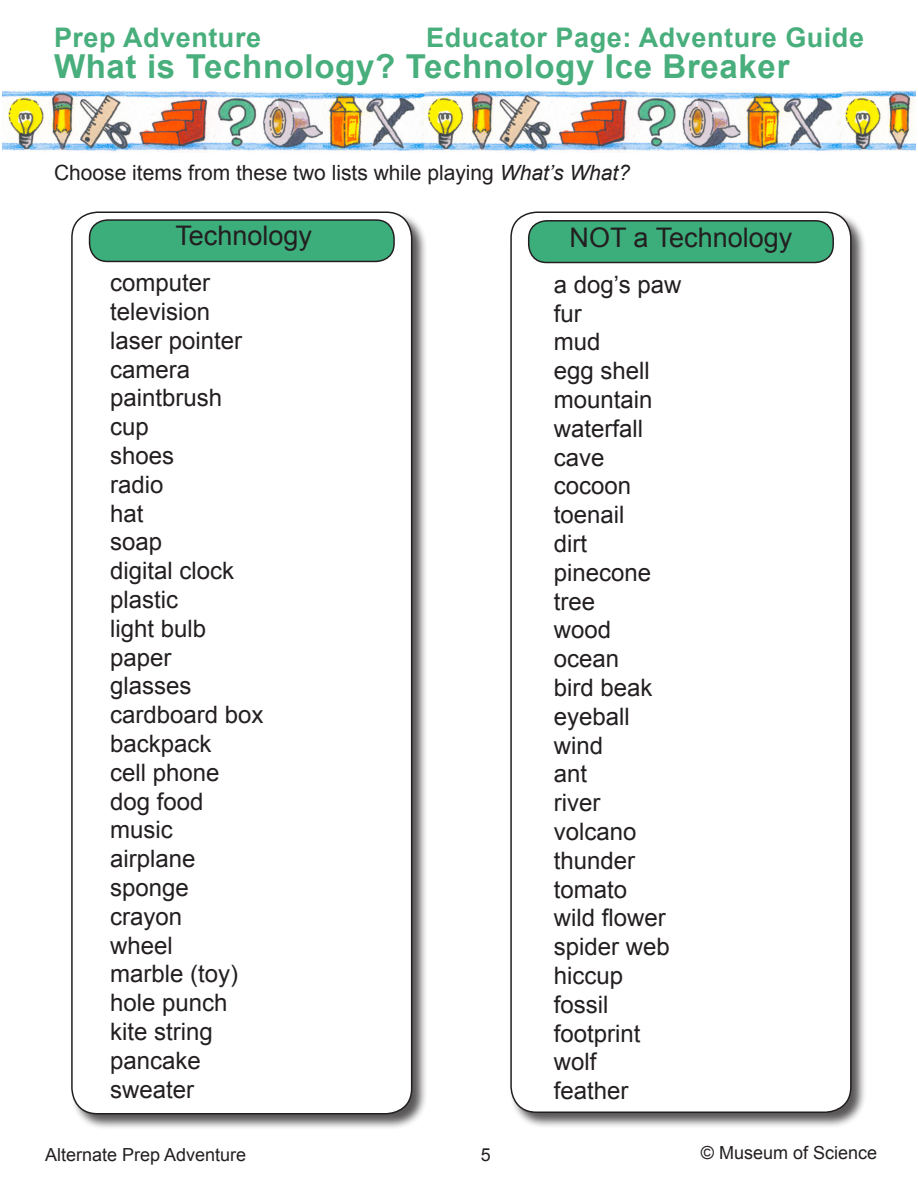
<style>
.page{position:relative;width:918px;height:1188px;background:#fff}
.page>*{position:absolute;margin:0;border:0;box-sizing:border-box;transform-origin:0 0}
.t1{font:700 33px "Arial";letter-spacing:.02em;color:#48ae7c}
.t2{font:700 27px "Arial";letter-spacing:.02em;color:#48ae7c}
.t3{font:27px "Arial";color:#231f20}
.t4{font:24px "Arial";color:#231f20}
.t5{font:21px "Arial";color:#231f20}
.t6{font:18px "Arial";color:#231f20}
.s1{font-style:italic}
</style>
<div class="page">
<div style="left:510px;top:211px;width:357px;height:918px;background:#231f20;opacity:.75"></div>
<div style="left:511px;top:212px;width:340px;height:900px;background:#fff;border-radius:26px"></div>
<div style="left:510px;top:212px;width:342px;height:901px;border:2px solid #231f20;border-radius:26px"></div>
<div style="left:70px;top:211px;width:358px;height:919px;background:#231f20;opacity:.75"></div>
<div style="left:72px;top:212px;width:340px;height:902px;background:#fff;border-radius:26px"></div>
<div style="left:71px;top:212px;width:341px;height:902px;border:2px solid #231f20;border-radius:26px"></div>
<div style="left:90px;top:220px;width:304px;height:41px;background:#3cae7c;border-radius:18px"></div>
<div style="left:89px;top:219px;width:306px;height:43px;border:2px solid #231f20;border-radius:18px"></div>
<div style="left:529px;top:221px;width:304px;height:42px;background:#3cae7c;border-radius:18px"></div>
<div style="left:528px;top:220px;width:306px;height:43px;border:2px solid #231f20;border-radius:18px"></div>
<img style="left:2px;top:90px;width:914px;height:62px">
<p class="t2" style="left:54px;top:19px;width:209px">Prep Adventure</p>
<p class="t2" style="left:426px;top:19px;width:439px">Educator Page: Adventure Guide</p>
<p class="t1" style="left:54px;top:44px;width:737px">What is Technology? Technology Ice Breaker</p>
<p class="t5" style="left:54px;top:159px;width:578px">Choose items from these two lists while playing <span class="s1">What’s What?</span></p>
<p class="t3" style="left:175px;top:218px;width:138px">Technology</p>
<p class="t3" style="left:570px;top:220px;width:224px">NOT a Technology</p>
<p class="t4" style="left:110px;top:267px;width:102px">computer</p>
<p class="t4" style="left:110px;top:296px;width:102px">television</p>
<p class="t4" style="left:110px;top:325px;width:134px">laser pointer</p>
<p class="t4" style="left:110px;top:353px;width:82px">camera</p>
<p class="t4" style="left:110px;top:382px;width:114px">paintbrush</p>
<p class="t4" style="left:110px;top:411px;width:40px">cup</p>
<p class="t4" style="left:110px;top:440px;width:66px">shoes</p>
<p class="t4" style="left:110px;top:469px;width:55px">radio</p>
<p class="t4" style="left:110px;top:497px;width:35px">hat</p>
<p class="t4" style="left:110px;top:526px;width:54px">soap</p>
<p class="t4" style="left:110px;top:555px;width:126px">digital clock</p>
<p class="t4" style="left:110px;top:584px;width:70px">plastic</p>
<p class="t4" style="left:110px;top:613px;width:98px">light bulb</p>
<p class="t4" style="left:110px;top:641px;width:63px">paper</p>
<p class="t4" style="left:110px;top:670px;width:83px">glasses</p>
<p class="t4" style="left:110px;top:699px;width:155px">cardboard box</p>
<p class="t4" style="left:110px;top:728px;width:103px">backpack</p>
<p class="t4" style="left:110px;top:757px;width:111px">cell phone</p>
<p class="t4" style="left:110px;top:785px;width:95px">dog food</p>
<p class="t4" style="left:110px;top:814px;width:64px">music</p>
<p class="t4" style="left:110px;top:843px;width:87px">airplane</p>
<p class="t4" style="left:110px;top:872px;width:80px">sponge</p>
<p class="t4" style="left:110px;top:901px;width:74px">crayon</p>
<p class="t4" style="left:110px;top:929px;width:64px">wheel</p>
<p class="t4" style="left:110px;top:958px;width:130px">marble (toy)</p>
<p class="t4" style="left:110px;top:987px;width:119px">hole punch</p>
<p class="t4" style="left:110px;top:1016px;width:104px">kite string</p>
<p class="t4" style="left:110px;top:1045px;width:92px">pancake</p>
<p class="t4" style="left:110px;top:1073px;width:86px">sweater</p>
<p class="t4" style="left:554px;top:269px;width:129px">a dog’s paw</p>
<p class="t4" style="left:554px;top:297px;width:30px">fur</p>
<p class="t4" style="left:554px;top:326px;width:48px">mud</p>
<p class="t4" style="left:554px;top:355px;width:98px">egg shell</p>
<p class="t4" style="left:554px;top:384px;width:100px">mountain</p>
<p class="t4" style="left:554px;top:413px;width:91px">waterfall</p>
<p class="t4" style="left:554px;top:441px;width:52px">cave</p>
<p class="t4" style="left:554px;top:470px;width:79px">cocoon</p>
<p class="t4" style="left:554px;top:499px;width:72px">toenail</p>
<p class="t4" style="left:554px;top:528px;width:35px">dirt</p>
<p class="t4" style="left:554px;top:557px;width:99px">pinecone</p>
<p class="t4" style="left:554px;top:585px;width:43px">tree</p>
<p class="t4" style="left:554px;top:614px;width:59px">wood</p>
<p class="t4" style="left:554px;top:643px;width:67px">ocean</p>
<p class="t4" style="left:554px;top:672px;width:100px">bird beak</p>
<p class="t4" style="left:554px;top:701px;width:78px">eyeball</p>
<p class="t4" style="left:554px;top:729px;width:51px">wind</p>
<p class="t4" style="left:554px;top:758px;width:35px">ant</p>
<p class="t4" style="left:554px;top:787px;width:48px">river</p>
<p class="t4" style="left:554px;top:816px;width:84px">volcano</p>
<p class="t4" style="left:554px;top:845px;width:83px">thunder</p>
<p class="t4" style="left:554px;top:873px;width:75px">tomato</p>
<p class="t4" style="left:554px;top:902px;width:114px">wild flower</p>
<p class="t4" style="left:554px;top:931px;width:118px">spider web</p>
<p class="t4" style="left:554px;top:960px;width:71px">hiccup</p>
<p class="t4" style="left:554px;top:989px;width:56px">fossil</p>
<p class="t4" style="left:554px;top:1017px;width:88px">footprint</p>
<p class="t4" style="left:554px;top:1046px;width:44px">wolf</p>
<p class="t4" style="left:554px;top:1075px;width:76px">feather</p>
<p class="t6" style="left:45px;top:1143px;width:203px">Alternate Prep Adventure</p>
<p class="t6" style="left:481px;top:1143px;width:12px">5</p>
<p class="t6" style="left:701px;top:1141px;width:178px">© Museum of Science</p>
</div>
